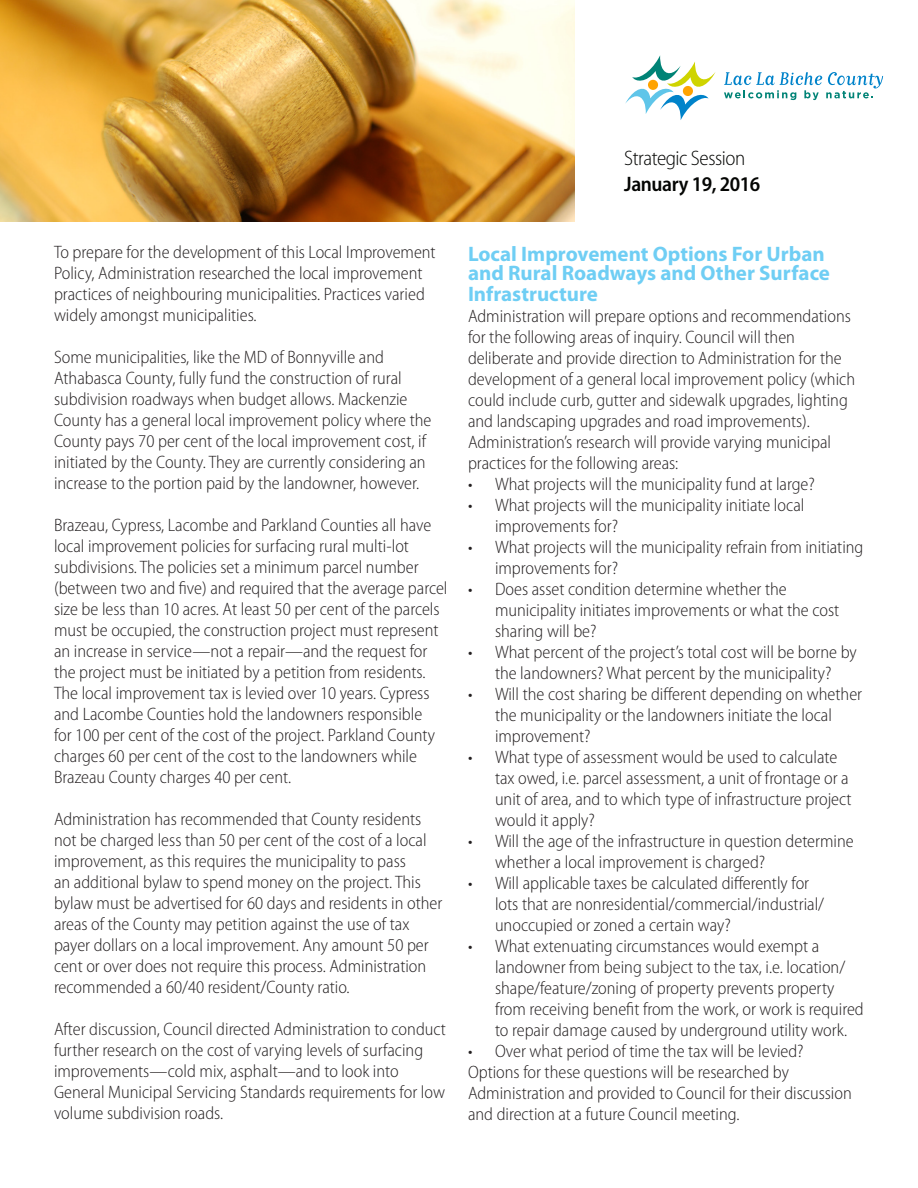
<style>
.page{position:relative;width:918px;height:1188px;background:#fff}
.page>*{position:absolute;margin:0;border:0;box-sizing:border-box;transform-origin:0 0}
.t1{font:700 21px/20.2px "Myriad Pro";color:#6fcef4}
.t2{font:300 semi-condensed 21px "Myriad Pro";letter-spacing:-.02em;color:#040503}
.t3{font:600 semi-condensed 21px "Myriad Pro";letter-spacing:-.02em;color:#040503}
.t4{font:300 semi-condensed 18px/21px "Myriad Pro";color:#231f20}
</style>
<div class="page">
<img style="left:0;top:0;width:574px;height:221px">
<svg style="left:724px;top:72px;width:159px;height:28px"></svg>
<svg style="left:625px;top:55px;width:91px;height:65px"></svg>
<p class="t4" style="left:54px;top:242px;width:383px">To prepare for the development of this Local Improvement Policy, Administration researched the local improvement practices of neighbouring municipalities. Practices varied widely amongst municipalities.</p>
<p class="t4" style="left:54px;top:347px;width:379px">Some municipalities, like the MD of Bonnyville and Athabasca County, fully fund the construction of rural subdivision roadways when budget allows. Mackenzie County has a general local improvement policy where the County pays 70 per cent of the local improvement cost, if initiated by the County. They are currently considering an increase to the portion paid by the landowner, however.</p>
<p class="t4" style="left:54px;top:515px;width:395px">Brazeau, Cypress, Lacombe and Parkland Counties all have local improvement policies for surfacing rural multi-lot subdivisions. The policies set a minimum parcel number (between two and five) and required that the average parcel size be less than 10 acres. At least 50 per cent of the parcels must be occupied, the construction project must represent an increase in service—not a repair—and the request for the project must be initiated by a petition from residents.<br>The local improvement tax is levied over 10 years. Cypress and Lacombe Counties hold the landowners responsible<br>for 100 per cent of the cost of the project. Parkland County charges 60 per cent of the cost to the landowners while Brazeau County charges 40 per cent.</p>
<p class="t4" style="left:54px;top:809px;width:390px">Administration has recommended that County residents not be charged less than 50 per cent of the cost of a local improvement, as this requires the municipality to pass<br>an additional bylaw to spend money on the project. This bylaw must be advertised for 60 days and residents in other areas of the County may petition against the use of tax payer dollars on a local improvement. Any amount 50 per cent or over does not require this process. Administration recommended a 60/40 resident/County ratio.</p>
<p class="t4" style="left:54px;top:1019px;width:393px">After discussion, Council directed Administration to conduct further research on the cost of varying levels of surfacing improvements—cold mix, asphalt—and to look into General Municipal Servicing Standards requirements for low volume subdivision roads.</p>
<p class="t2" style="left:624px;top:146px;width:123px">Strategic Session</p>
<p class="t3" style="left:624px;top:171px;width:138px">January 19, 2016</p>
<p class="t1" style="left:468px;top:244px;width:364px">Local Improvement Options For Urban and Rural Roadways and Other Surface<br>Infrastructure</p>
<p class="t4" style="left:468px;top:305px;width:389px">Administration will prepare options and recommendations for the following areas of inquiry. Council will then deliberate and provide direction to Administration for the development of a general local improvement policy (which could include curb, gutter and sidewalk upgrades, lighting and landscaping upgrades and road improvements).<br>Administration’s research will provide varying municipal practices for the following areas:</p>
<p class="t4" style="left:468px;top:473px;width:348px">• What projects will the municipality fund at large?</p>
<p class="t4" style="left:495px;top:494px;width:311px;text-indent:-27px">• What projects will the municipality initiate local improvements for?</p>
<p class="t4" style="left:495px;top:536px;width:370px;text-indent:-27px">• What projects will the municipality refrain from initiating improvements for?</p>
<p class="t4" style="left:495px;top:578px;width:346px;text-indent:-27px">• Does asset condition determine whether the municipality initiates improvements or what the cost sharing will be?</p>
<p class="t4" style="left:468px;top:641px;width:390px;text-align:center">• What percent of the project’s total cost will be borne by the landowners? What percent by the municipality?</p>
<p class="t4" style="left:495px;top:683px;width:369px;text-indent:-27px">• Will the cost sharing be different depending on whether the municipality or the landowners initiate the local improvement?</p>
<p class="t4" style="left:495px;top:746px;width:358px;text-indent:-27px">• What type of assessment would be used to calculate tax owed, i.e. parcel assessment, a unit of frontage or a unit of area, and to which type of infrastructure project would it apply?</p>
<p class="t4" style="left:495px;top:830px;width:360px;text-indent:-27px">• Will the age of the infrastructure in question determine whether a local improvement is charged?</p>
<p class="t4" style="left:495px;top:872px;width:331px;text-indent:-27px">• Will applicable taxes be calculated differently for lots that are nonresidential/commercial/industrial/ unoccupied or zoned a certain way?</p>
<p class="t4" style="left:495px;top:935px;width:370px;text-indent:-27px">• What extenuating circumstances would exempt a landowner from being subject to the tax, i.e. location/ shape/feature/zoning of property prevents property from receiving benefit from the work, or work is required to repair damage caused by underground utility work.</p>
<p class="t4" style="left:468px;top:1040px;width:337px">• Over what period of time the tax will be levied?</p>
<p class="t4" style="left:468px;top:1061px;width:385px">Options for these questions will be researched by<br>Administration and provided to Council for their discussion and direction at a future Council meeting.</p>
</div>
